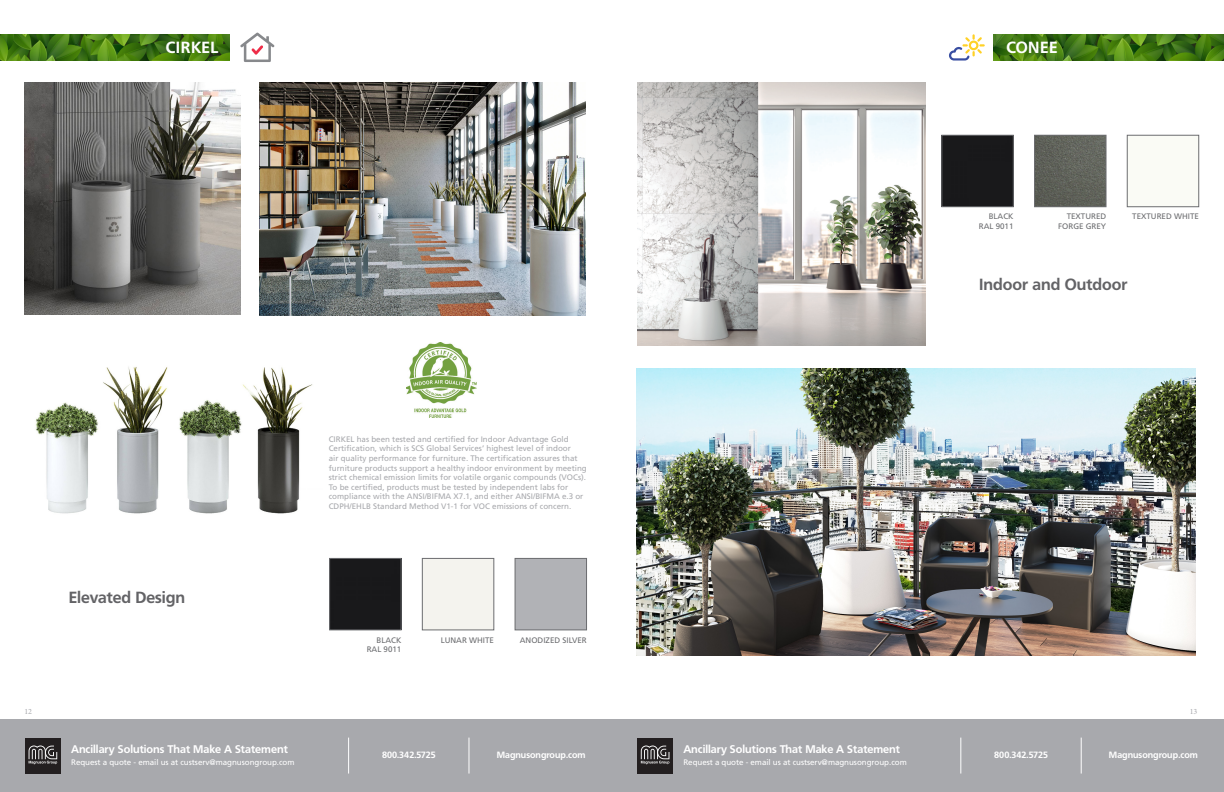
<style>
.page{position:relative;width:1224px;height:792px;background:#fff}
.page>*{position:absolute;margin:0;border:0;box-sizing:border-box;transform-origin:0 0}
.t1{font:700 16px "Frutiger BQ";color:#636366}
.t2{font:700 16px "Frutiger BQ";letter-spacing:.04em;color:#fff}
.t3{font:700 11px "Frutiger BQ";color:#fff}
.t4{font:700 9px "Frutiger BQ";color:#fff}
.t5{font:8px/9.6px "Frutiger";color:#a8a9ad}
.t6{font:8px "Frutiger";letter-spacing:-.005em;color:#fff}
.t7{font:8px "Frutiger";color:#6c6d70}
.t8{font:8px "Minion Pro";color:#a8a9ad}
</style>
<div class="page">
<img style="left:35px;top:367px;width:278px;height:147px">
<div style="left:0;top:719px;width:612px;height:73px;background:#a8a9ad"></div>
<div style="left:25px;top:738px;width:36px;height:36px;background:#231f20"></div>
<svg style="left:29px;top:746px;width:28px;height:18px"></svg>
<hr style="left:348px;top:738px;width:1px;height:36px;background:#fff">
<hr style="left:469px;top:738px;width:1px;height:36px;background:#fff">
<div style="left:612px;top:719px;width:612px;height:73px;background:#a8a9ad"></div>
<div style="left:637px;top:738px;width:36px;height:36px;background:#231f20"></div>
<svg style="left:641px;top:746px;width:28px;height:18px"></svg>
<hr style="left:961px;top:738px;width:1px;height:36px;background:#fff">
<hr style="left:1081px;top:738px;width:1px;height:36px;background:#fff">
<img style="left:0;top:34px;width:229px;height:26px">
<img style="left:994px;top:34px;width:230px;height:26px">
<div style="left:331px;top:560px;width:68px;height:68px;background:#19191b"></div>
<div style="left:329px;top:558px;width:72px;height:72px;border:1px solid #6c6d70"></div>
<div style="left:944px;top:137px;width:68px;height:68px;background:#19191b"></div>
<div style="left:942px;top:135px;width:72px;height:72px;border:1px solid #6c6d70"></div>
<div style="left:422px;top:558px;width:72px;height:72px;border:1px solid #6c6d70"></div>
<img style="left:1036px;top:137px;width:68px;height:68px">
<div style="left:1034px;top:135px;width:72px;height:72px;border:1px solid #6c6d70"></div>
<div style="left:515px;top:558px;width:72px;height:72px;border:1px solid #6c6d70"></div>
<div style="left:1127px;top:135px;width:72px;height:72px;border:1px solid #6c6d70"></div>
<svg style="left:240px;top:33px;width:34px;height:29px"></svg>
<img style="left:24px;top:83px;width:216px;height:231px">
<img style="left:406px;top:342px;width:70px;height:76px">
<img style="left:259px;top:83px;width:326px;height:232px">
<img style="left:637px;top:83px;width:289px;height:262px">
<img style="left:637px;top:369px;width:559px;height:287px">
<svg style="left:949px;top:34px;width:36px;height:27px"></svg>
<p class="t2" style="left:166px;top:38px;width:54px">CIRKEL</p>
<p class="t2" style="left:1007px;top:38px;width:53px">CONEE</p>
<p class="t7" style="left:989px;top:212px;width:26px">BLACK</p>
<p class="t7" style="left:979px;top:222px;width:36px">RAL 9011</p>
<p class="t7" style="left:1067px;top:212px;width:41px">TEXTURED</p>
<p class="t7" style="left:1058px;top:222px;width:50px">FORGE GREY</p>
<p class="t7" style="left:1132px;top:212px;width:68px">TEXTURED WHITE</p>
<p class="t1" style="left:69px;top:587px;width:118px">Elevated Design</p>
<p class="t5" style="left:329px;top:434px;width:260px">CIRKEL has been tested and certified for Indoor Advantage Gold Certification, which is SCS Global Services’ highest level of indoor<br>air quality performance for furniture. The certification assures that furniture products support a healthy indoor environment by meeting strict chemical emission limits for volatile organic compounds (VOCs).<br>To be certified, products must be tested by independent labs for compliance with the ANSI/BIFMA X7.1, and either ANSI/BIFMA e.3 or CDPH/EHLB Standard Method V1-1 for VOC emissions of concern.</p>
<p class="t7" style="left:376px;top:635px;width:26px">BLACK</p>
<p class="t7" style="left:367px;top:645px;width:36px">RAL 9011</p>
<p class="t7" style="left:441px;top:635px;width:55px">LUNAR WHITE</p>
<p class="t7" style="left:520px;top:635px;width:68px">ANODIZED SILVER</p>
<p class="t1" style="left:979px;top:275px;width:150px">Indoor and Outdoor</p>
<p class="t8" style="left:24px;top:706px;width:9px">12</p>
<p class="t8" style="left:1190px;top:706px;width:9px">13</p>
<p class="t3" style="left:71px;top:743px;width:218px">Ancillary Solutions That Make A Statement</p>
<p class="t4" style="left:382px;top:750px;width:55px">800.342.5725</p>
<p class="t4" style="left:497px;top:750px;width:90px">Magnusongroup.com</p>
<p class="t6" style="left:71px;top:758px;width:225px">Request a quote - email us at custserv@magnusongroup.com</p>
<p class="t3" style="left:683px;top:743px;width:218px">Ancillary Solutions That Make A Statement</p>
<p class="t4" style="left:994px;top:750px;width:55px">800.342.5725</p>
<p class="t4" style="left:1109px;top:750px;width:90px">Magnusongroup.com</p>
<p class="t6" style="left:683px;top:758px;width:225px">Request a quote - email us at custserv@magnusongroup.com</p>
</div>
